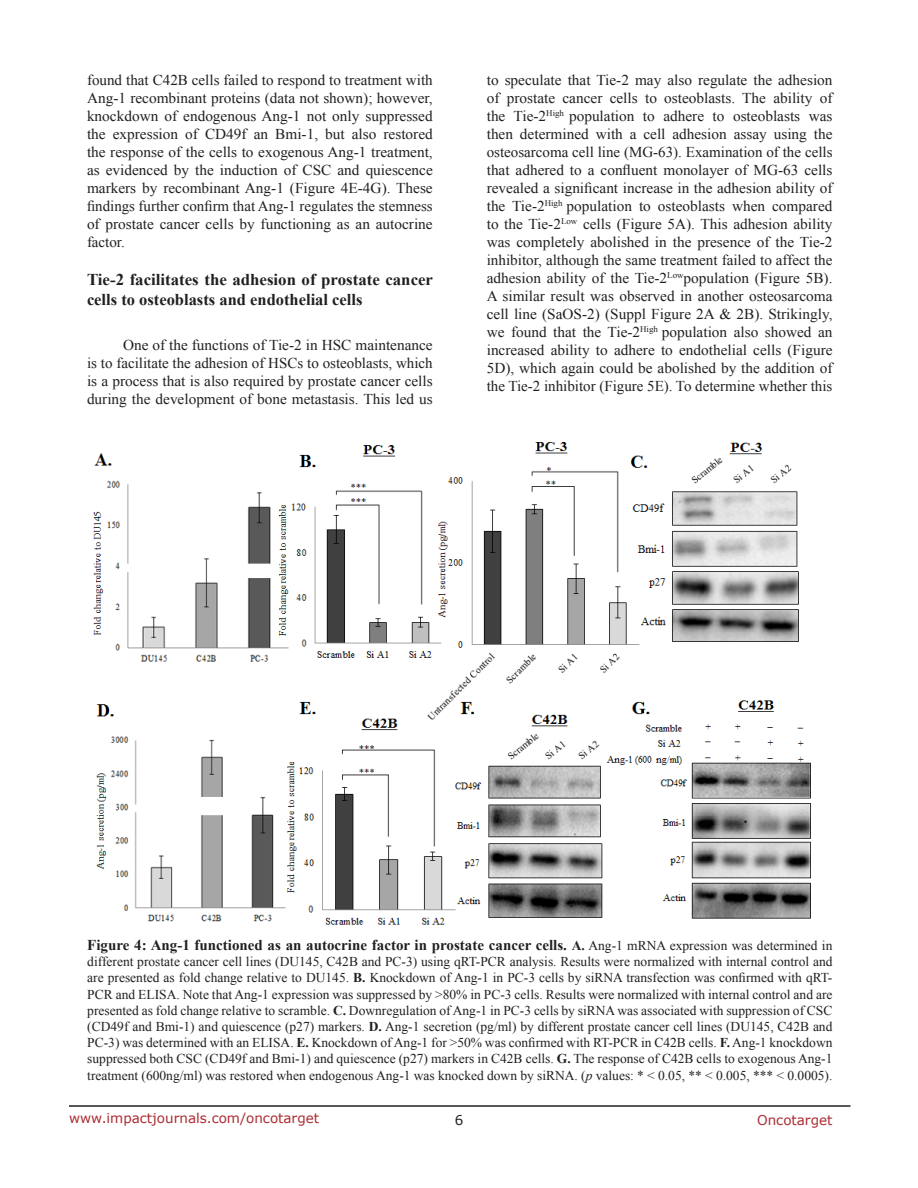
<style>
.page{position:relative;width:918px;height:1188px;background:#fff}
.page>*{position:absolute;margin:0;border:0;box-sizing:border-box;transform-origin:0 0}
.SubHeading{font:700 16.5px/19.8px "Times New Roman";color:#221f22}
.BodyText{font:15px/18px "Times New Roman";color:#221f22;text-align:justify}
.FigureText{font:700 15px "Times New Roman";color:#221f22}
.FigureText-2{font:13.5px/16.2px "Times New Roman";color:#221f22;text-align:justify}
.t1{font:13.5px "Verdana";color:#ac2b31}
.t2{font:13.5px "Verdana";color:#221f22}
.s1{font-size:13.5px}
.s2{font-weight:400;font-size:13.5px}
.s3{font-weight:700}
.s4{font-style:italic}
</style>
<div class="page">
<hr style="left:69px;top:1105px;width:781px;height:2px;background:#231f20">
<img style="left:93px;top:442px;width:718px;height:483px">
<p class="BodyText" style="left:87px;top:71px;width:347px">found that C42B cells failed to respond to treatment with Ang-1 recombinant proteins (data not shown); however, knockdown of endogenous Ang-1 not only suppressed the expression of CD49f an Bmi-1, but also restored the response of the cells to exogenous Ang-1 treatment, as evidenced by the induction of CSC and quiescence markers by recombinant Ang-1 (Figure 4E-4G). These findings further confirm that Ang-1 regulates the stemness of prostate cancer cells by functioning as an autocrine factor.</p>
<p class="SubHeading" style="left:87px;top:269px;width:348px">Tie-2 facilitates the adhesion of prostate cancer cells to osteoblasts and endothelial cells</p>
<p class="BodyText" style="left:87px;top:336px;width:347px;text-indent:36px">One of the functions of Tie-2 in HSC maintenance is to facilitate the adhesion of HSCs to osteoblasts, which is a process that is also required by prostate cancer cells during the development of bone metastasis. This led us</p>
<p class="BodyText" style="left:487px;top:71px;width:347px">to speculate that Tie-2 may also regulate the adhesion of prostate cancer cells to osteoblasts. The ability of the Tie-2<sup>High</sup> population to adhere to osteoblasts was then determined with a cell adhesion assay using the osteosarcoma cell line (MG-63). Examination of the cells that adhered to a confluent monolayer of MG-63 cells revealed a significant increase in the adhesion ability of the Tie-2<sup>High</sup> population to osteoblasts when compared to the Tie-2<sup>Low</sup> cells (Figure 5A). This adhesion ability was completely abolished in the presence of the Tie-2 inhibitor, although the same treatment failed to affect the adhesion ability of the Tie-2<sup>Low</sup>population (Figure 5B).<br>A similar result was observed in another osteosarcoma cell line (SaOS-2) (Suppl Figure 2A &amp; 2B). Strikingly, we found that the Tie-2<sup>High</sup> population also showed an increased ability to adhere to endothelial cells (Figure 5D), which again could be abolished by the addition of the Tie-2 inhibitor (Figure 5E). To determine whether this</p>
<p class="FigureText" style="left:87px;top:935px;width:747px">Figure 4: Ang-1 functioned as an autocrine factor in prostate cancer cells. <span class="s1">A.</span> <span class="s2">Ang-1 mRNA expression was determined in</span></p>
<p class="FigureText-2" style="left:87px;top:953px;width:747px">different prostate cancer cell lines (DU145, C42B and PC-3) using qRT-PCR analysis. Results were normalized with internal control and are presented as fold change relative to DU145. <span class="s3">B.</span> Knockdown of Ang-1 in PC-3 cells by siRNA transfection was confirmed with qRT-PCR and ELISA. Note that Ang-1 expression was suppressed by &gt;80% in PC-3 cells. Results were normalized with internal control and are presented as fold change relative to scramble. <span class="s3">C.</span> Downregulation of Ang-1 in PC-3 cells by siRNA was associated with suppression of CSC (CD49f and Bmi-1) and quiescence (p27) markers. <span class="s3">D.</span> Ang-1 secretion (pg/ml) by different prostate cancer cell lines (DU145, C42B and PC-3) was determined with an ELISA. <span class="s3">E.</span> Knockdown of Ang-1 for &gt;50% was confirmed with RT-PCR in C42B cells. <span class="s3">F.</span> Ang-1 knockdown suppressed both CSC (CD49f and Bmi-1) and quiescence (p27) markers in C42B cells. <span class="s3">G.</span> The response of C42B cells to exogenous Ang-1 treatment (600ng/ml) was restored when endogenous Ang-1 was knocked down by siRNA. (<span class="s4">p</span> values: * &lt; 0.05, ** &lt; 0.005, *** &lt; 0.0005).</p>
<p class="t1" style="left:69px;top:1109px;width:252px">www.impactjournals.com/oncotarget</p>
<p class="t2" style="left:455px;top:1111px;width:10px">6</p>
<p class="t1" style="left:757px;top:1111px;width:77px">Oncotarget</p>
</div>
